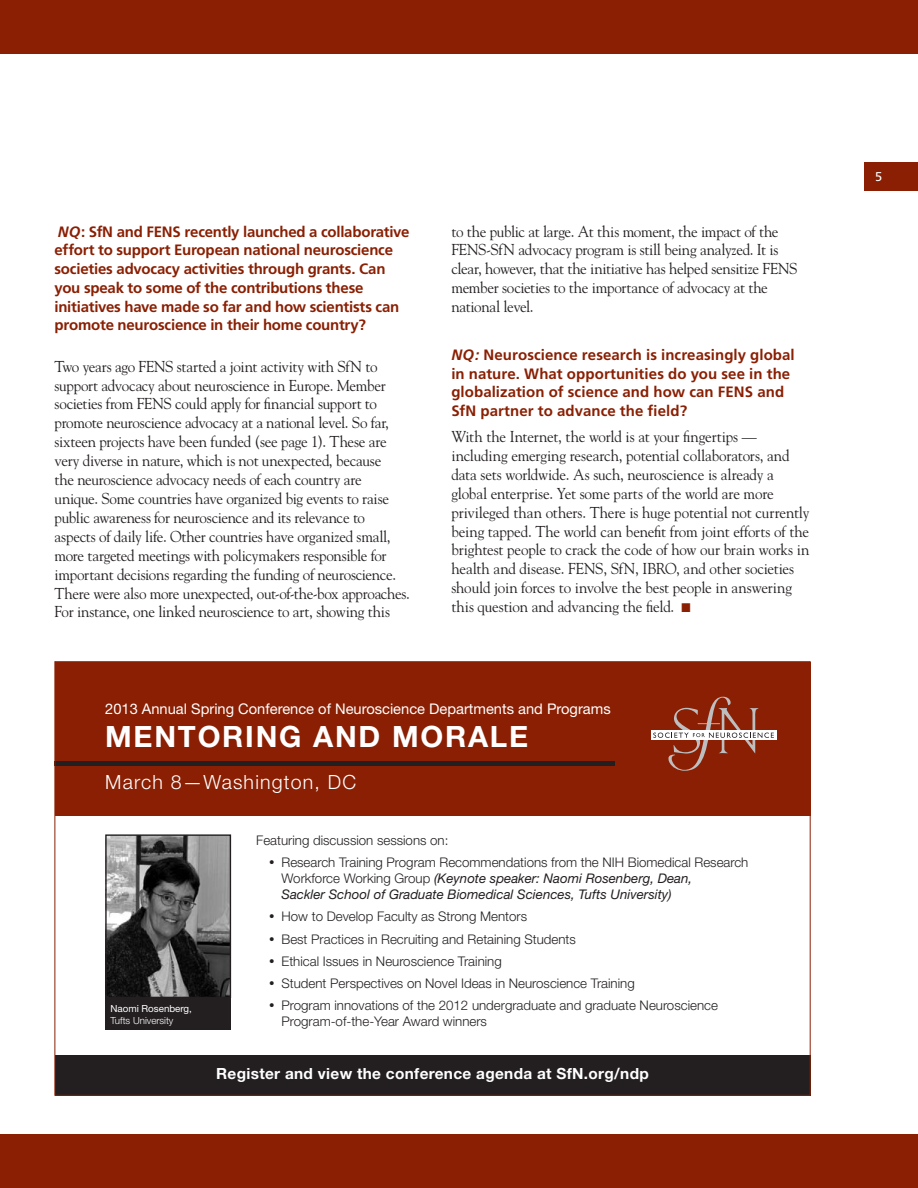
<style>
.page{position:relative;width:918px;height:1188px;background:#fff}
.page>*{position:absolute;margin:0;border:0;box-sizing:border-box;transform-origin:0 0}
.t1{font:700 29.4px "Helvetica Neue";letter-spacing:.06em;color:#fff}
.t2{font:300 19.65px "Helvetica Neue";letter-spacing:.06em;color:#fff}
.t3{font:15.75px/18.9px "Goudy";letter-spacing:-.015em;color:#231f20;scale:.95 1}
.t4{font:700 15.45px "Helvetica Neue";letter-spacing:.02em;color:#fff}
.t5{font:700 15px/18.8px "Frutiger";letter-spacing:-.01em;color:#8a1f03}
.t6{font:14.7px "Helvetica Neue";color:#fff}
.t7{font:300 13.35px/15.9px "Helvetica Neue";color:#231f20}
.t8{font:italic 13.35px/15.9px "Helvetica Neue";color:#231f20}
.t9{font:12.75px "Frutiger";color:#fff}
.t10{font:9.75px "Helvetica Neue";color:#fff}
.t11{font:300 9.75px "Helvetica Neue";color:#fff}
.s1{font-style:italic}
.s2{color:#8a1f03}
.s3{font-weight:300;font-style:normal}
</style>
<div class="page">
<div style="left:0;top:0;width:918px;height:54px;background:#8a1f03"></div>
<div style="left:864px;top:162px;width:54px;height:28px;background:#8a1f03"></div>
<div style="left:0;top:1134px;width:918px;height:54px;background:#8a1f03"></div>
<div style="left:55px;top:1055px;width:755px;height:40px;background:#231f20"></div>
<div style="left:55px;top:662px;width:755px;height:154px;background:#8a1f03"></div>
<hr style="left:55px;top:762px;width:560px;height:4px;background:#231f20">
<div style="left:105px;top:994px;width:126px;height:36px;background:#231f20"></div>
<img style="left:107px;top:836px;width:122px;height:160px">
<div style="left:105px;top:834px;width:126px;height:164px;border:1px solid #231f20"></div>
<div style="left:651px;top:730px;width:125px;height:10px;background:#fff"></div>
<svg style="left:653px;top:697px;width:121px;height:74px"></svg>
<p class="t5" style="left:58px;top:222px;width:106px"><span class="s1">NQ</span>: SfN and FENS</p>
<p class="t5" style="left:55px;top:222px;width:356px;text-indent:130px">recently launched a collaborative effort to support European national neuroscience societies advocacy activities through grants. Can you speak to some of the contributions these initiatives have made so far and how scientists can promote neuroscience in their home country?</p>
<p class="t3" style="left:55px;top:357px;width:376px">Two years ago FENS started a joint activity with SfN to support advocacy about neuroscience in Europe. Member societies from FENS could apply for financial support to promote neuroscience advocacy at a national level. So far, sixteen projects have been funded (see page 1). These are very diverse in nature, which is not unexpected, because<br>the neuroscience advocacy needs of each country are<br>unique. Some countries have organized big events to raise public awareness for neuroscience and its relevance to aspects of daily life. Other countries have organized small, more targeted meetings with policymakers responsible for important decisions regarding the funding of neuroscience.<br>There were also more unexpected, out-of-the-box approaches.<br>For instance, one linked neuroscience to art, showing this</p>
<p class="t3" style="left:451px;top:221px;width:366px">to the public at large. At this moment, the impact of the FENS-SfN advocacy program is still being analyzed. It is clear, however, that the initiative has helped sensitize FENS member societies to the importance of advocacy at the national level.</p>
<p class="t5" style="left:451px;top:345px;width:345px"><span class="s1">NQ:</span> Neuroscience research is increasingly global in nature. What opportunities do you see in the globalization of science and how can FENS</p>
<p class="t5" style="left:757px;top:383px;width:28px">and</p>
<p class="t5" style="left:451px;top:402px;width:237px">SfN partner to advance the field?</p>
<p class="t3" style="left:451px;top:427px;width:378px">With the Internet, the world is at your fingertips — including emerging research, potential collaborators, and data sets worldwide. As such, neuroscience is already a global enterprise. Yet some parts of the world are more privileged than others. There is huge potential not currently being tapped. The world can benefit from joint efforts of the brightest people to crack the code of how our brain works in health and disease. FENS, SfN, IBRO, and other societies should join forces to involve the best people in answering this question and advancing the field. <span class="s2">■</span></p>
<p class="t6" style="left:105px;top:700px;width:507px">2013 Annual Spring Conference of Neuroscience Departments and Programs</p>
<h1 class="t1" style="left:105px;top:718px;width:424px">MENTORING AND MORALE</h1>
<p class="t2" style="left:105px;top:770px;width:253px">March 8—Washington, DC</p>
<p class="t10" style="left:110px;top:1002px;width:83px">Naomi Rosenberg,</p>
<p class="t11" style="left:110px;top:1014px;width:65px">Tufts University</p>
<p class="t7" style="left:256px;top:832px;width:194px">Featuring discussion sessions on:</p>
<p class="t8" style="left:281px;top:854px;width:468px;text-indent:-13px">• <span class="s3">Research Training Program Recommendations from the NIH Biomedical Research<br>Workforce Working Group</span> (Keynote speaker: Naomi Rosenberg, Dean,<br>Sackler School of Graduate Biomedical Sciences, Tufts University)</p>
<p class="t7" style="left:269px;top:908px;width:260px">• How to Develop Faculty as Strong Mentors</p>
<p class="t7" style="left:269px;top:931px;width:308px">• Best Practices in Recruiting and Retaining Students</p>
<p class="t7" style="left:269px;top:953px;width:234px">• Ethical Issues in Neuroscience Training</p>
<p class="t7" style="left:269px;top:975px;width:367px">• Student Perspectives on Novel Ideas in Neuroscience Training</p>
<p class="t7" style="left:281px;top:997px;width:438px;text-indent:-13px">• Program innovations of the 2012 undergraduate and graduate Neuroscience<br>Program-of-the-Year Award winners</p>
<p class="t4" style="left:216px;top:1064px;width:434px">Register and view the conference agenda at SfN.org/ndp</p>
<p class="t9" style="left:875px;top:169px;width:9px">5</p>
</div>
